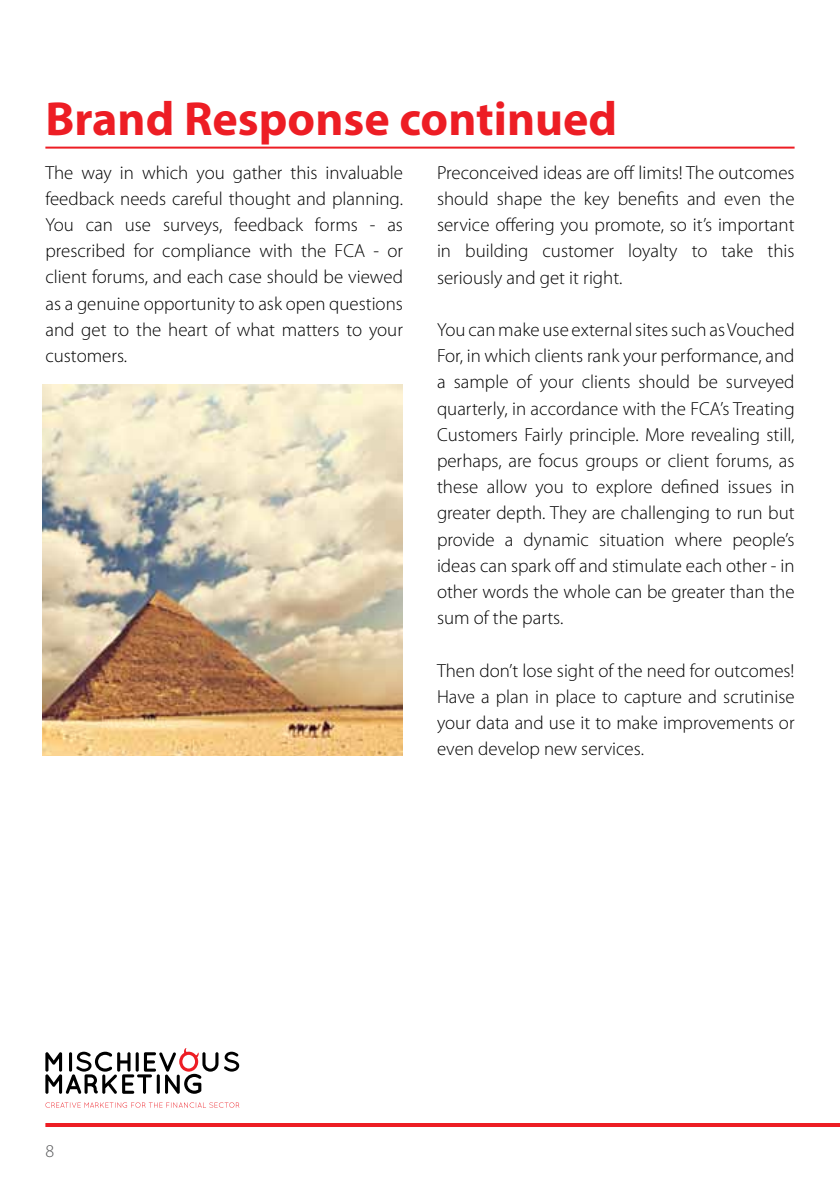
<style>
.page{position:relative;width:840px;height:1191px;background:#fff}
.page>*{position:absolute;margin:0;border:0;box-sizing:border-box;transform-origin:0 0}
.t1{font:700 48px "Myriad Pro";color:#ed1d24}
.t2{font:300 19px/26.2px "Myriad Pro";color:#000;text-align:justify}
.t3{font:300 18px "Myriad Pro";color:#58595b}
</style>
<div class="page">
<hr style="left:45px;top:1123px;width:794px;height:4px;background:#ed1d24">
<svg style="left:45px;top:1102px;width:194px;height:5px"></svg>
<svg style="left:224px;top:1051px;width:15px;height:20px"></svg>
<svg style="left:45px;top:1048px;width:173px;height:45px"></svg>
<img style="left:42px;top:384px;width:361px;height:371px">
<hr style="left:45px;top:147px;width:749px;height:2px;background:#ed1d24">
<h1 class="t1" style="left:45px;top:88px;width:573px">Brand Response continued</h1>
<p class="t2" style="left:45px;top:159px;width:359px">The way in which you gather this invaluable feedback needs careful thought and planning.<br>You can use surveys, feedback forms - as prescribed for compliance with the FCA - or client forums, and each case should be viewed as a genuine opportunity to ask open questions and get to the heart of what matters to your customers.</p>
<p class="t2" style="left:437px;top:160px;width:359px">Preconceived ideas are off limits! The outcomes should shape the key benefits and even the service offering you promote, so it’s important in building customer loyalty to take this seriously and get it right.</p>
<p class="t2" style="left:437px;top:317px;width:359px">You can make use external sites such as Vouched For, in which clients rank your performance, and a sample of your clients should be surveyed quarterly, in accordance with the FCA’s Treating Customers Fairly principle. More revealing still, perhaps, are focus groups or client forums, as these allow you to explore defined issues in greater depth. They are challenging to run but provide a dynamic situation where people’s ideas can spark off and stimulate each other - in other words the whole can be greater than the sum of the parts.</p>
<p class="t2" style="left:437px;top:657px;width:359px">Then don’t lose sight of the need for outcomes!<br>Have a plan in place to capture and scrutinise your data and use it to make improvements or even develop new services.</p>
<p class="t3" style="left:45px;top:1141px;width:10px">8</p>
</div>
